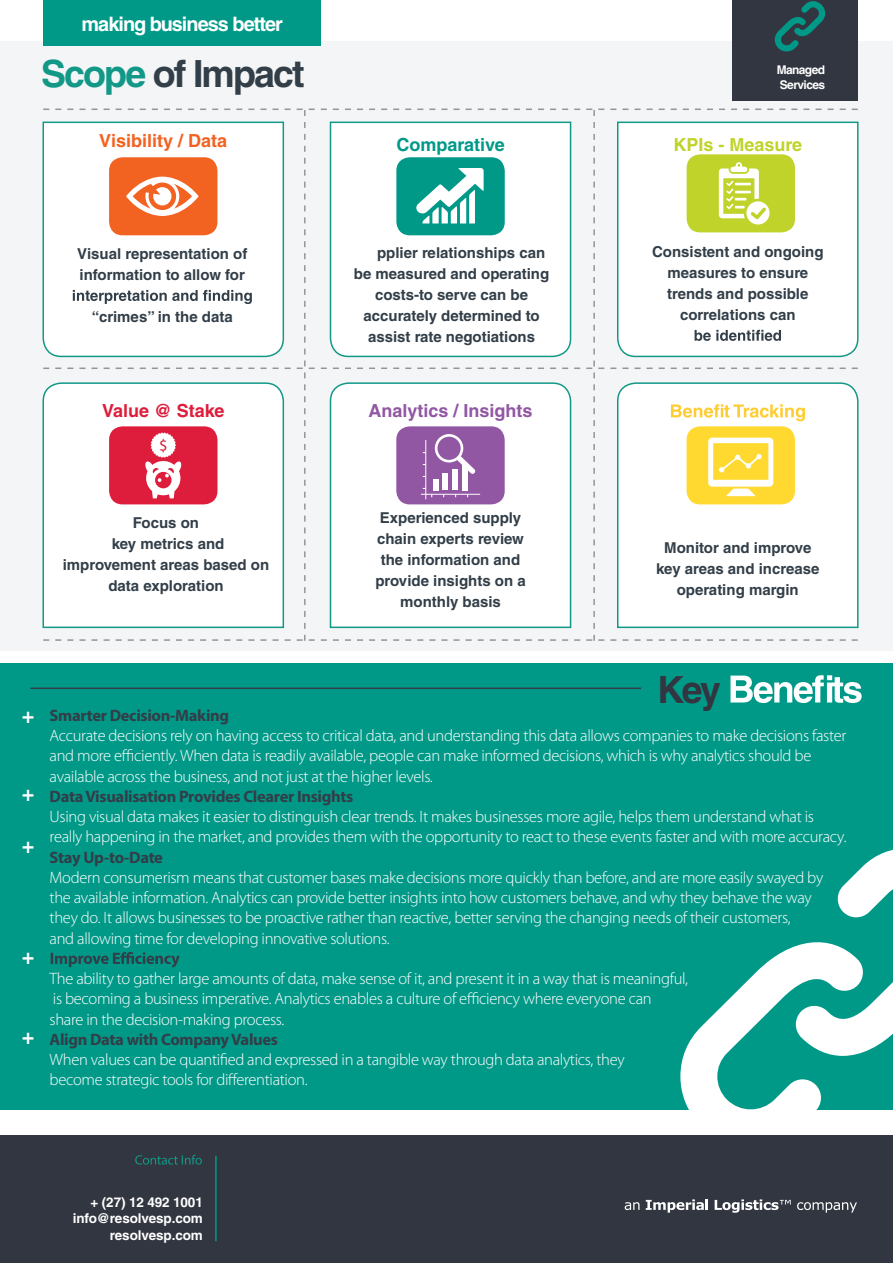
<style>
.page{position:relative;width:893px;height:1263px;background:#fff}
.page>*{position:absolute;margin:0;border:0;box-sizing:border-box;transform-origin:0 0}
.t1{font:700 37.5px "Helvetica LT Std";letter-spacing:-.05em;color:#323e48}
.t2{font:700 37.5px "Helvetica LT Std";color:#323640}
.t3{font:700 19.95px "Helvetica CE";letter-spacing:-.05em;color:#fff}
.t4{font:700 18px "Helvetica LT Std";color:#9157a3}
.t5{font:700 18px "Helvetica LT Std";color:#f26221}
.t6{font:700 18px "Helvetica LT Std";color:#c0d32b}
.t7{font:700 18px "Helvetica LT Std";color:#098}
.t8{font:700 18px "Helvetica LT Std";color:#dd1d3b}
.t9{font:16.65px "Myriad Pro";color:#dd1d3b}
.t10{font:300 16.5px/20.2px "Myriad Pro";letter-spacing:-.02em;color:#fff}
.t11{font:700 16.5px "Myriad Pro";letter-spacing:-.02em;color:#323e48}
.t12{font:700 15px/21px "Helvetica LT Std";color:#323e48;text-align:center}
.t13{font:700 13.5px/16.2px "Helvetica CE";letter-spacing:-.01em;color:#fff;text-align:right}
.t14{font:700 12px "Helvetica CE";letter-spacing:-.05em;color:#fff}
.s1{color:#129887}
.s2{color:#fff}
</style>
<div class="page">
<div style="left:0;top:663px;width:893px;height:446px;background:#098"></div>
<div style="left:0;top:41px;width:893px;height:609px;background:#f4f5f6"></div>
<div style="left:43px;top:0;width:278px;height:45px;background:#098"></div>
<div style="left:732px;top:0;width:126px;height:101px;background:#323640"></div>
<svg style="left:775px;top:1px;width:50px;height:50px"></svg>
<svg style="left:730px;top:675px;width:132px;height:28px"></svg>
<hr style="left:30px;top:687px;width:611px;height:2px;background:#323e48">
<svg style="left:51px;top:952px;width:129px;height:15px"></svg>
<svg style="left:680px;top:849px;width:213px;height:262px"></svg>
<div style="left:0;top:1135px;width:893px;height:128px;background:#323640"></div>
<hr style="left:215px;top:1156px;width:2px;height:85px;background:#098">
<svg style="left:135px;top:1155px;width:67px;height:9px"></svg>
<svg style="left:43px;top:109px;width:815px;height:532px"></svg>
<svg style="left:646px;top:1199px;width:62px;height:13px"></svg>
<svg style="left:625px;top:1202px;width:14px;height:8px"></svg>
<svg style="left:797px;top:1202px;width:60px;height:10px"></svg>
<svg style="left:715px;top:1199px;width:76px;height:14px"></svg>
<p class="t3" style="left:82px;top:12px;width:203px">making business better</p>
<h1 class="t1" style="left:41px;top:51px;width:265px"><span class="s1">Scope</span> of Impact</h1>
<p class="t14" style="left:777px;top:62px;width:50px">Managed</p>
<p class="t14" style="left:780px;top:77px;width:47px">Services</p>
<p class="t5" style="left:99px;top:129px;width:130px">Visibility / Data</p>
<p class="t7" style="left:396px;top:133px;width:110px">Comparative</p>
<p class="t6" style="left:673px;top:133px;width:130px">KPIs - Measure</p>
<p class="t12" style="left:77px;top:243px;width:172px;text-align:left">Visual representation of information to allow for</p>
<p class="t12" style="left:92px;top:306px;width:143px">“crimes” in the data</p>
<p class="t8" style="left:102px;top:400px;width:124px">Value @ Stake</p>
<p class="t9" style="left:159px;top:435px;width:10px">$</p>
<p class="t12" style="left:63px;top:512px;width:208px">Focus on<br>key metrics and improvement areas based on data exploration</p>
<p class="t12" style="left:354px;top:242px;width:197px"><span class="s2">Su</span>pplier relationships can be measured and operating costs-to serve can be accurately determined to assist rate negotiations</p>
<p class="t12" style="left:652px;top:241px;width:173px">Consistent and ongoing measures to ensure trends and possible correlations can</p>
<p class="t4" style="left:369px;top:400px;width:165px">Analytics / Insights</p>
<p class="t12" style="left:375px;top:507px;width:152px">Experienced supply chain experts review the information and provide insights on a monthly basis</p>
<p class="t12" style="left:656px;top:536px;width:165px">Monitor and improve key areas and increase operating margin</p>
<h1 class="t2" style="left:657px;top:666px;width:65px">Key</h1>
<p class="t11" style="left:50px;top:704px;width:181px">Smarter Decision-Making</p>
<p class="t10" style="left:50px;top:726px;width:798px">Accurate decisions rely on having access to critical data, and understanding this data allows companies to make decisions faster and more efficiently. When data is readily available, people can make informed decisions, which is why analytics should be available across the business, and not just at the higher levels.</p>
<p class="t11" style="left:50px;top:785px;width:305px">DataVisualisation Provides Clearer Insights</p>
<p class="t10" style="left:50px;top:807px;width:798px">Using visual data makes it easier to distinguish clear trends. It makes businesses more agile, helps them understand what is really happening in the market, and provides them with the opportunity to react to these events faster and with more accuracy.</p>
<p class="t11" style="left:50px;top:846px;width:115px">Stay Up-to-Date</p>
<p class="t10" style="left:50px;top:867px;width:775px">Modern consumerism means that customer bases make decisions more quickly than before, and are more easily swayed by the available information. Analytics can provide better insights into how customers behave, and why they behave the way they do. It allows businesses to be proactive rather than reactive, better serving the changing needs of their customers,<br>and allowing time for developing innovative solutions.</p>
<p class="t10" style="left:50px;top:969px;width:640px">The ability to gather large amounts of data, make sense of it, and present it in a way that is meaningful, is becoming a business imperative. Analytics enables a culture of efficiency where everyone can<br>share in the decision-making process.</p>
<p class="t11" style="left:50px;top:1028px;width:230px">Align Data with CompanyValues</p>
<p class="t10" style="left:50px;top:1050px;width:577px">When values can be quantified and expressed in a tangible way through data analytics, they become strategic tools for differentiation.</p>
<p class="t13" style="left:73px;top:1194px;width:132px">+ (27) 12 492 1001 info@resolvesp.com resolvesp.com</p>
</div>
